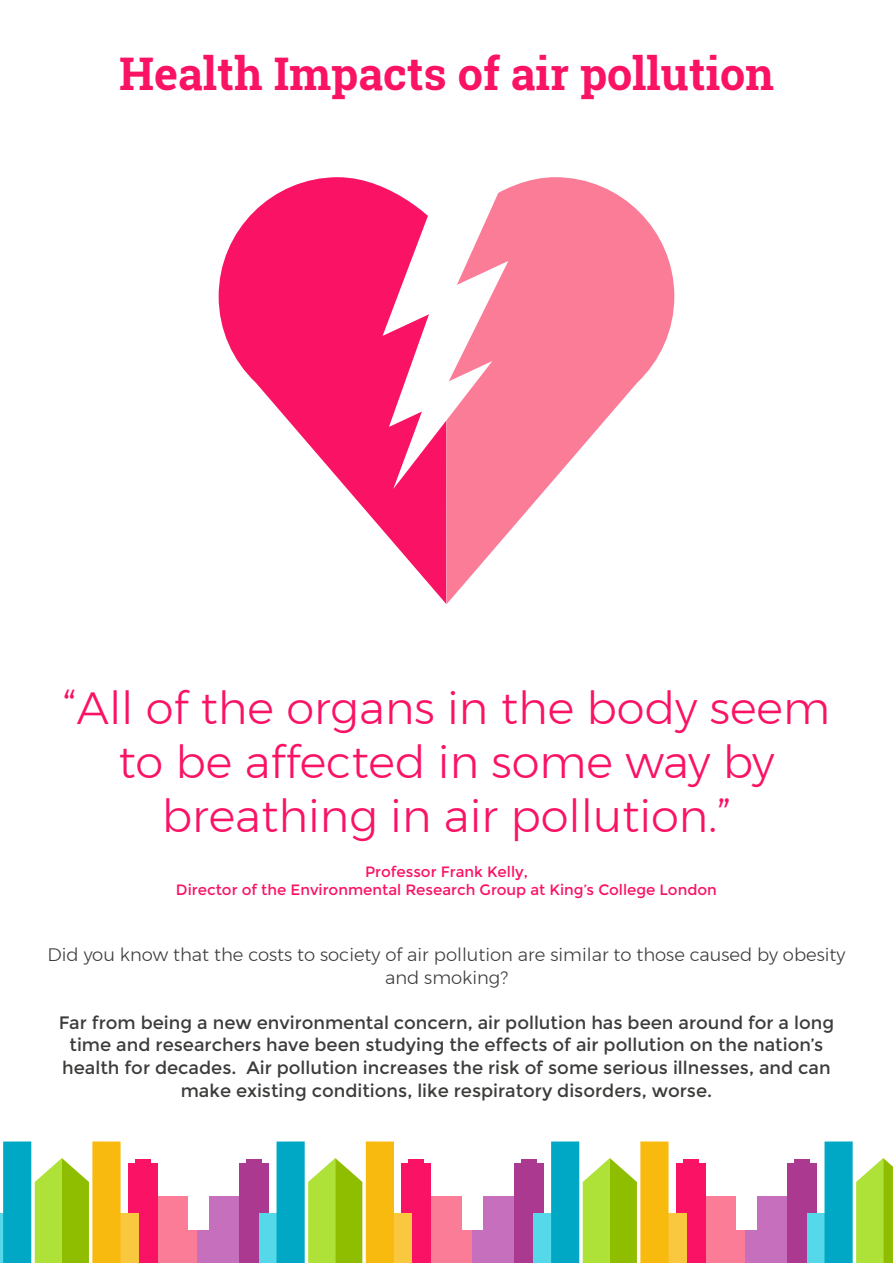
<style>
.page{position:relative;width:893px;height:1263px;background:#fff}
.page>*{position:absolute;margin:0;border:0;box-sizing:border-box;transform-origin:0 0}
.t1{font:300 45px/54px "Montserrat";color:#fa1265;text-align:center}
.t2{font:700 45px "Roboto Slab";color:#fa1265}
.t3{font:18px/22.5px "Montserrat";color:#3c3c3b;text-align:center}
.t4{font:300 18px/22.5px "Montserrat";color:#3c3c3b;text-align:center}
.t5{font:15px/18px "Montserrat";color:#fa1265;text-align:center}
</style>
<div class="page">
<svg style="left:219px;top:177px;width:227px;height:427px;fill:#fa1265"></svg>
<svg style="left:446px;top:177px;width:228px;height:427px;fill:#fa7c97"></svg>
<svg style="left:383px;top:177px;width:127px;height:312px"></svg>
<div style="left:169px;top:1231px;width:30px;height:32px;background:#fa7c97"></div>
<div style="left:155px;top:1196px;width:33px;height:67px;background:#fa7c97"></div>
<div style="left:128px;top:1163px;width:30px;height:100px;background:#fa1265"></div>
<div style="left:135px;top:1160px;width:16px;height:69px;background:#fa1265"></div>
<div style="left:103px;top:1214px;width:35px;height:49px;background:#f9c83f"></div>
<div style="left:92px;top:1141px;width:29px;height:122px;background:#f8ba0f"></div>
<svg style="left:35px;top:1158px;width:54px;height:105px;background:#a9d536"></svg>
<div style="left:0;top:1214px;width:21px;height:49px;background:#55d8e9"></div>
<div style="left:3px;top:1141px;width:28px;height:122px;background:#00a8c6"></div>
<div style="left:442px;top:1231px;width:31px;height:32px;background:#fa7c97"></div>
<div style="left:428px;top:1196px;width:33px;height:67px;background:#fa7c97"></div>
<div style="left:401px;top:1163px;width:30px;height:100px;background:#fa1265"></div>
<div style="left:408px;top:1160px;width:16px;height:69px;background:#fa1265"></div>
<div style="left:376px;top:1214px;width:36px;height:49px;background:#f9c83f"></div>
<div style="left:366px;top:1141px;width:28px;height:122px;background:#f8ba0f"></div>
<svg style="left:308px;top:1158px;width:54px;height:105px;background:#aad537"></svg>
<div style="left:198px;top:1231px;width:30px;height:32px;background:#c66fbd"></div>
<div style="left:209px;top:1196px;width:33px;height:67px;background:#c66fbd"></div>
<div style="left:239px;top:1163px;width:30px;height:100px;background:#ab3990"></div>
<div style="left:246px;top:1160px;width:16px;height:69px;background:#ab3990"></div>
<div style="left:259px;top:1214px;width:35px;height:49px;background:#55d8e9"></div>
<div style="left:277px;top:1141px;width:28px;height:122px;background:#00a8c6"></div>
<div style="left:717px;top:1231px;width:30px;height:32px;background:#fa7c97"></div>
<div style="left:703px;top:1196px;width:33px;height:67px;background:#fa7c97"></div>
<div style="left:676px;top:1163px;width:30px;height:100px;background:#fa1265"></div>
<div style="left:683px;top:1160px;width:16px;height:69px;background:#fa1265"></div>
<div style="left:651px;top:1214px;width:35px;height:49px;background:#f9c83f"></div>
<div style="left:640px;top:1141px;width:28px;height:122px;background:#f8ba0f"></div>
<svg style="left:583px;top:1158px;width:54px;height:105px;background:#a9d536"></svg>
<div style="left:473px;top:1231px;width:30px;height:32px;background:#c66fbd"></div>
<div style="left:484px;top:1196px;width:33px;height:67px;background:#c66fbd"></div>
<div style="left:514px;top:1163px;width:30px;height:100px;background:#ab3990"></div>
<div style="left:521px;top:1160px;width:16px;height:69px;background:#ab3990"></div>
<div style="left:533px;top:1214px;width:36px;height:49px;background:#55d8e9"></div>
<div style="left:551px;top:1141px;width:28px;height:122px;background:#00a8c6"></div>
<svg style="left:856px;top:1158px;width:37px;height:105px;background:#aedb3e"></svg>
<div style="left:746px;top:1231px;width:30px;height:32px;background:#c66fbd"></div>
<div style="left:757px;top:1196px;width:33px;height:67px;background:#c66fbd"></div>
<div style="left:787px;top:1163px;width:30px;height:100px;background:#ab3990"></div>
<div style="left:794px;top:1160px;width:16px;height:69px;background:#ab3990"></div>
<div style="left:807px;top:1214px;width:35px;height:49px;background:#55d8e9"></div>
<div style="left:824px;top:1141px;width:29px;height:122px;background:#00a8c6"></div>
<h1 class="t2" style="left:119px;top:43px;width:656px">Health Impacts of air pollution</h1>
<h1 class="t1" style="left:63px;top:680px;width:769px">“All of the organs in the body seem to be affected in some way by breathing in air pollution.”</h1>
<p class="t5" style="left:176px;top:863px;width:542px">Professor Frank Kelly,<br>Director of the Environmental Research Group at King’s College London</p>
<p class="t4" style="left:48px;top:943px;width:799px">Did you know that the costs to society of air pollution are similar to those caused by obesity and smoking?</p>
<p class="t3" style="left:59px;top:1011px;width:777px">Far from being a new environmental concern, air pollution has been around for a long time and researchers have been studying the effects of air pollution on the nation’s health for decades. Air pollution increases the risk of some serious illnesses, and can make existing conditions, like respiratory disorders, worse.</p>
</div>
